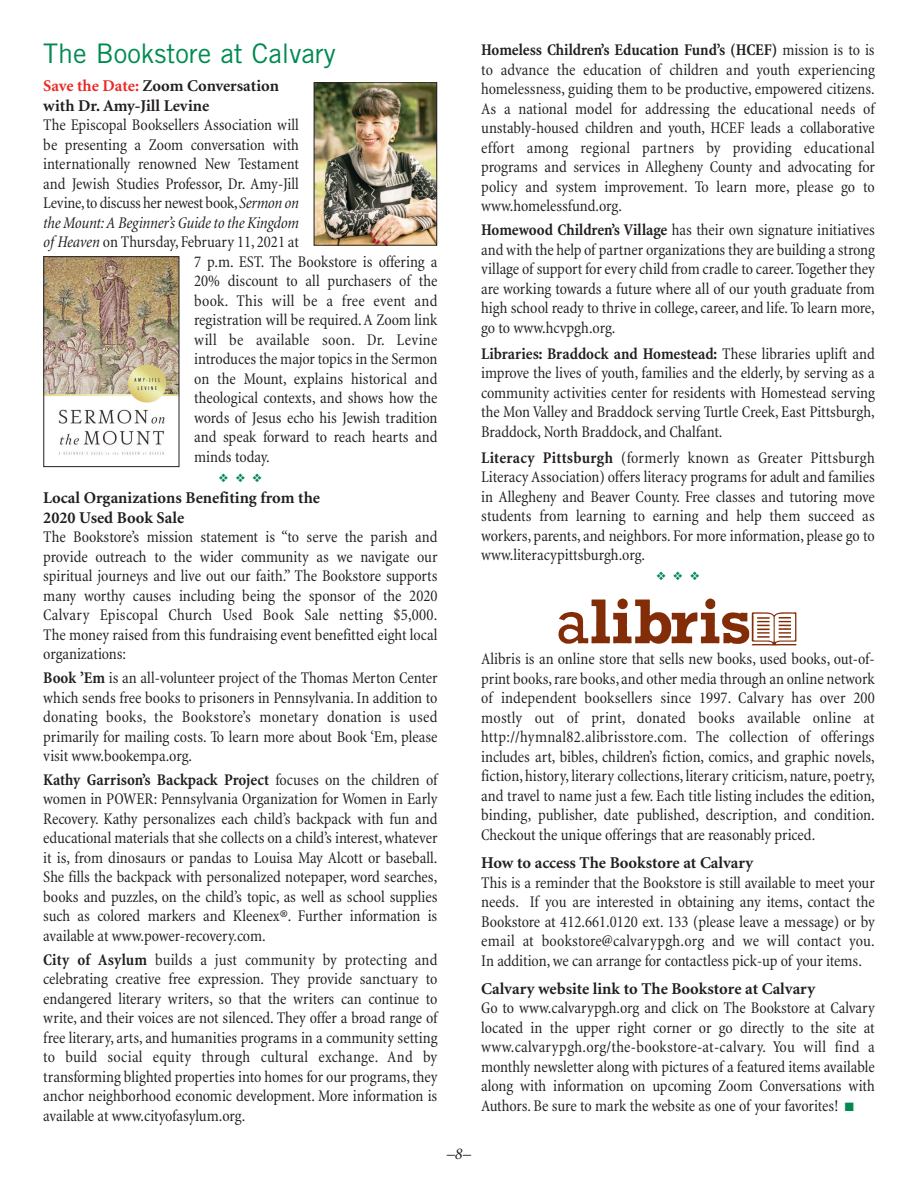
<style>
.page{position:relative;width:918px;height:1188px;background:#fff}
.page>*{position:absolute;margin:0;border:0;box-sizing:border-box;transform-origin:0 0}
.t1{font:27px "Trade Gothic";color:#008a52}
.t2{font:condensed 16.5px/19.5px "Minion";color:#231f20;text-align:justify}
.t3{font:700 16.5px/19.5px "Minion";color:#231f20}
.t4{font:condensed 16.5px "Minion";letter-spacing:-.02em;color:#231f20}
.t5{font:italic condensed 16.5px "Minion";letter-spacing:-.015em;color:#231f20}
.t6{font:italic 16.5px "Minion";color:#231f20}
.t7{font:12px "Zapf Dingbats ITC";color:#008a52}
.s1{color:#ea2924}
.s2{font-style:italic}
.s3{font-weight:700}
.s4{color:#008a52}
</style>
<div class="page">
<img style="left:316px;top:85px;width:119px;height:158px">
<div style="left:314px;top:83px;width:123px;height:162px;border:1px solid #231f20"></div>
<img style="left:46px;top:258px;width:131px;height:197px">
<div style="left:44px;top:256px;width:135px;height:211px;border:1px solid #231f20"></div>
<img style="left:559px;top:599px;width:238px;height:46px">
<h1 class="t1" style="left:43px;top:44px;width:294px">The Bookstore at Calvary</h1>
<p class="t3" style="left:43px;top:78px;width:237px"><span class="s1">Save the Date:</span> Zoom Conversation with Dr. Amy-Jill Levine</p>
<p class="t2" style="left:43px;top:117px;width:257px">The Episcopal Booksellers Association will</p>
<p class="t2" style="left:43px;top:136px;width:257px">be presenting a Zoom conversation with</p>
<p class="t2" style="left:43px;top:156px;width:257px">internationally renowned New Testament</p>
<p class="t2" style="left:43px;top:175px;width:257px">and Jewish Studies Professor, Dr. Amy-Jill</p>
<p class="t4" style="left:43px;top:196px;width:257px">Levine, to discuss her newest book, <span class="s2">Sermon on</span></p>
<p class="t5" style="left:43px;top:216px;width:257px">the Mount: A Beginner’s Guide to the Kingdom</p>
<p class="t2" style="left:43px;top:234px;width:257px"><span class="s2">of Heaven</span> on Thursday, February 11, 2021 at</p>
<p class="t2" style="left:194px;top:253px;width:245px">7 p.m. EST. The Bookstore is offering a</p>
<p class="t2" style="left:194px;top:273px;width:245px">20% discount to all purchasers of the</p>
<p class="t2" style="left:194px;top:292px;width:245px">book. This will be a free event and</p>
<p class="t2" style="left:194px;top:312px;width:245px">registration will be required. A Zoom link</p>
<p class="t2" style="left:194px;top:331px;width:245px">will be available soon. Dr. Levine</p>
<p class="t2" style="left:194px;top:351px;width:245px">introduces the major topics in the Sermon</p>
<p class="t2" style="left:194px;top:370px;width:245px">on the Mount, explains historical and</p>
<p class="t2" style="left:194px;top:390px;width:245px">theological contexts, and shows how the</p>
<p class="t2" style="left:194px;top:409px;width:245px">words of Jesus echo his Jewish tradition</p>
<p class="t2" style="left:194px;top:429px;width:245px">and speak forward to reach hearts and</p>
<p class="t2" style="left:194px;top:448px;width:77px">minds today.</p>
<p class="t7" style="left:219px;top:473px;width:44px">❖ ❖ ❖</p>
<p class="t3" style="left:43px;top:490px;width:278px">Local Organizations Benefiting from the<br>2020 Used Book Sale</p>
<p class="t2" style="left:43px;top:529px;width:396px">The Bookstore’s mission statement is “to serve the parish and provide outreach to the wider community as we navigate our spiritual journeys and live out our faith.” The Bookstore supports many worthy causes including being the sponsor of the 2020<br>Calvary Episcopal Church Used Book Sale netting $5,000.<br>The money raised from this fundraising event benefitted eight local organizations:</p>
<p class="t2" style="left:43px;top:670px;width:396px"><span class="s3">Book ’Em</span> is an all-volunteer project of the Thomas Merton Center which sends free books to prisoners in Pennsylvania. In addition to donating books, the Bookstore’s monetary donation is used primarily for mailing costs. To learn more about Book ‘Em, please visit www.bookempa.org.</p>
<p class="t2" style="left:43px;top:771px;width:396px"><span class="s3">Kathy Garrison’s Backpack Project</span> focuses on the children of women in POWER: Pennsylvania Organization for Women in Early Recovery. Kathy personalizes each child’s backpack with fun and educational materials that she collects on a child’s interest, whatever it is, from dinosaurs or pandas to Louisa May Alcott or baseball.<br>She fills the backpack with personalized notepaper, word searches, books and puzzles, on the child’s topic, as well as school supplies such as colored markers and Kleenex®. Further information is available at www.power-recovery.com.</p>
<p class="t2" style="left:43px;top:951px;width:396px"><span class="s3">City of Asylum</span> builds a just community by protecting and celebrating creative free expression. They provide sanctuary to endangered literary writers, so that the writers can continue to write, and their voices are not silenced. They offer a broad range of free literary, arts, and humanities programs in a community setting to build social equity through cultural exchange. And by transforming blighted properties into homes for our programs, they anchor neighborhood economic development. More information is available at www.cityofasylum.org.</p>
<p class="t6" style="left:447px;top:1147px;width:26px">–8–</p>
<p class="t2" style="left:481px;top:42px;width:395px"><span class="s3">Homeless Children’s Education Fund’s (HCEF)</span> mission is to is to advance the education of children and youth experiencing homelessness, guiding them to be productive, empowered citizens.<br>As a national model for addressing the educational needs of unstably-housed children and youth, HCEF leads a collaborative effort among regional partners by providing educational programs and services in Allegheny County and advocating for policy and system improvement. To learn more, please go to www.homelessfund.org.</p>
<p class="t2" style="left:481px;top:222px;width:395px"><span class="s3">Homewood Children’s Village</span> has their own signature initiatives and with the help of partner organizations they are building a strong village of support for every child from cradle to career. Together they are working towards a future where all of our youth graduate from high school ready to thrive in college, career, and life. To learn more, go to www.hcvpgh.org.</p>
<p class="t2" style="left:481px;top:345px;width:395px"><span class="s3">Libraries: Braddock and Homestead:</span> These libraries uplift and improve the lives of youth, families and the elderly, by serving as a community activities center for residents with Homestead serving the Mon Valley and Braddock serving Turtle Creek, East Pittsburgh, Braddock, North Braddock, and Chalfant.</p>
<p class="t2" style="left:481px;top:449px;width:395px"><span class="s3">Literacy Pittsburgh</span> (formerly known as Greater Pittsburgh Literacy Association) offers literacy programs for adult and families in Allegheny and Beaver County. Free classes and tutoring move students from learning to earning and help them succeed as workers, parents, and neighbors. For more information, please go to www.literacypittsburgh.org.</p>
<p class="t7" style="left:657px;top:572px;width:44px">❖ ❖ ❖</p>
<p class="t2" style="left:481px;top:651px;width:395px">Alibris is an online store that sells new books, used books, out-of&shy;print books, rare books, and other media through an online network of independent booksellers since 1997. Calvary has over 200 mostly out of print, donated books available online at http://hymnal82.alibrisstore.com. The collection of offerings includes art, bibles, children’s fiction, comics, and graphic novels, fiction, history, literary collections, literary criticism, nature, poetry, and travel to name just a few. Each title listing includes the edition, binding, publisher, date published, description, and condition.<br>Checkout the unique offerings that are reasonably priced.</p>
<p class="t3" style="left:481px;top:854px;width:274px">How to access The Bookstore at Calvary</p>
<p class="t2" style="left:481px;top:874px;width:395px">This is a reminder that the Bookstore is still available to meet your needs. If you are interested in obtaining any items, contact the Bookstore at 412.661.0120 ext. 133 (please leave a message) or by email at bookstore@calvarypgh.org and we will contact you.<br>In addition, we can arrange for contactless pick-up of your items.</p>
<p class="t3" style="left:481px;top:980px;width:335px">Calvary website link to The Bookstore at Calvary</p>
<p class="t2" style="left:481px;top:1000px;width:395px">Go to www.calvarypgh.org and click on The Bookstore at Calvary located in the upper right corner or go directly to the site at www.calvarypgh.org/the-bookstore-at-calvary. You will find a monthly newsletter along with pictures of a featured items available along with information on upcoming Zoom Conversations with Authors. Be sure to mark the website as one of your favorites! <span class="s4">■</span></p>
</div>
